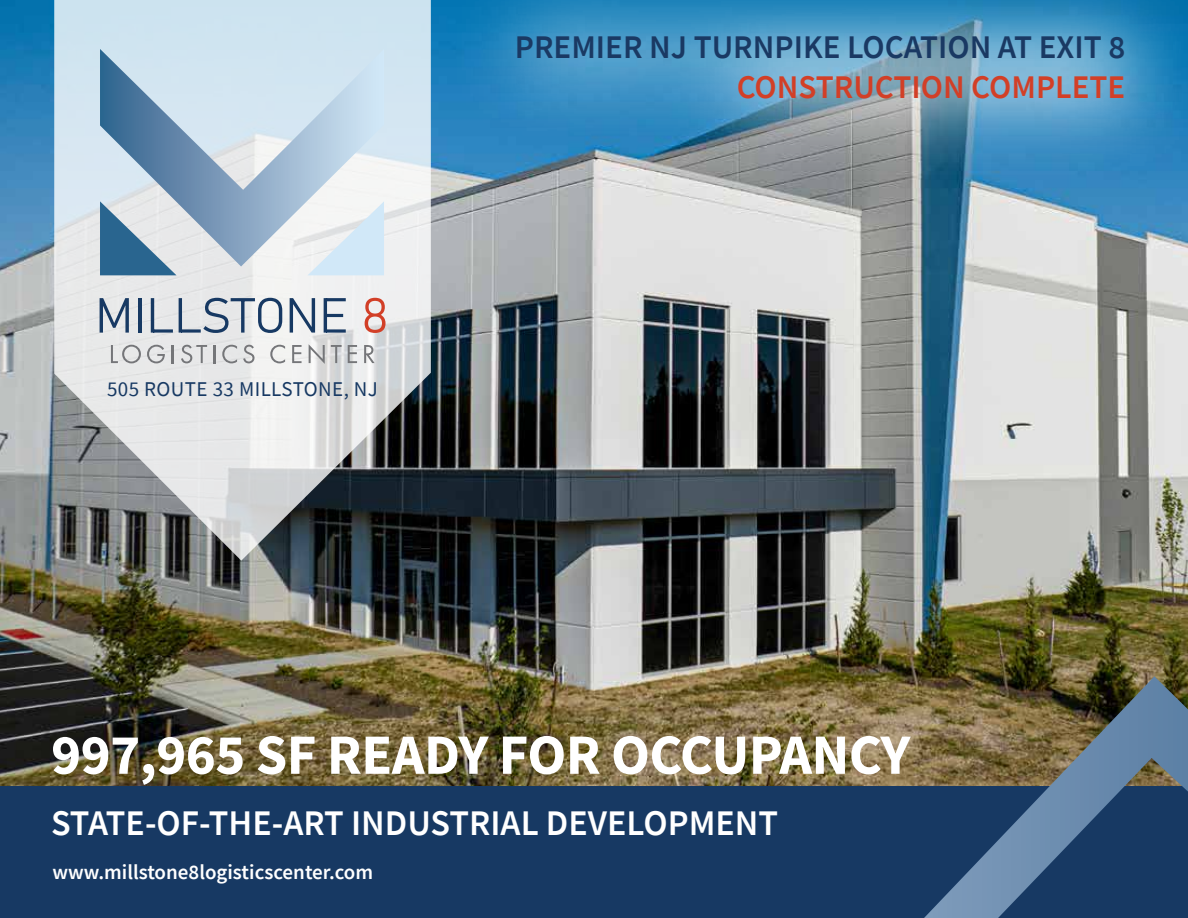
<style>
.page{position:relative;width:1188px;height:918px;background:#fff}
.page>*{position:absolute;margin:0;border:0;box-sizing:border-box;transform-origin:0 0}
.t1{font:700 57px "Source Sans Pro";letter-spacing:-.01em;color:#fff}
.t2{font:600 36px "Source Sans Pro";color:#fff}
.t3{font:600 33px "Source Sans Pro";color:#1a3963}
.t4{font:600 33px "Source Sans Pro";color:#d23f27}
.t5{font:600 21px "Source Sans Pro";color:#fff}
.t6{font:21px "Source Sans Pro";letter-spacing:.02em;color:#173963}
</style>
<div class="page">
<img style="left:0;top:0;width:1188px;height:787px">
<div style="left:0;top:787px;width:1188px;height:131px;background:#173963"></div>
<svg style="left:924px;top:676px;width:264px;height:242px"></svg>
<div style="left:444px;top:0;width:744px;height:185px;background:#fff;opacity:.75"></div>
<svg style="left:54px;top:0;width:377px;height:561px;background:#b9c0c3"></svg>
<svg style="left:100px;top:49px;width:284px;height:218px;background:#b6cbdc"></svg>
<svg style="left:100px;top:201px;width:77px;height:74px;background:#89a7bc"></svg>
<svg style="left:307px;top:201px;width:77px;height:74px"></svg>
<svg style="left:100px;top:298px;width:29px;height:35px"></svg>
<hr style="left:138px;top:298px;width:4px;height:35px;background:#173963">
<hr style="left:151px;top:298px;width:3px;height:35px;background:#173963">
<svg style="left:154px;top:329px;width:19px;height:4px"></svg>
<hr style="left:179px;top:298px;width:3px;height:35px;background:#173963">
<svg style="left:182px;top:329px;width:19px;height:4px"></svg>
<svg style="left:203px;top:298px;width:26px;height:35px"></svg>
<hr style="left:231px;top:298px;width:24px;height:3px;background:#173963">
<svg style="left:241px;top:301px;width:4px;height:32px"></svg>
<svg style="left:258px;top:298px;width:24px;height:35px"></svg>
<svg style="left:290px;top:298px;width:25px;height:35px"></svg>
<hr style="left:324px;top:298px;width:3px;height:35px;background:#173963">
<hr style="left:326px;top:298px;width:20px;height:3px;background:#173963">
<hr style="left:326px;top:314px;width:17px;height:3px;background:#173963">
<svg style="left:327px;top:329px;width:19px;height:4px"></svg>
<svg style="left:365px;top:298px;width:21px;height:35px"></svg>
<svg style="left:111px;top:345px;width:30px;height:18px"></svg>
<svg style="left:147px;top:345px;width:18px;height:18px"></svg>
<svg style="left:172px;top:345px;width:2px;height:18px"></svg>
<svg style="left:181px;top:345px;width:26px;height:18px"></svg>
<svg style="left:213px;top:345px;width:2px;height:18px"></svg>
<svg style="left:222px;top:345px;width:15px;height:18px"></svg>
<svg style="left:243px;top:345px;width:12px;height:18px"></svg>
<svg style="left:270px;top:345px;width:15px;height:18px"></svg>
<svg style="left:292px;top:345px;width:10px;height:18px"></svg>
<svg style="left:309px;top:344px;width:16px;height:20px"></svg>
<svg style="left:331px;top:345px;width:11px;height:18px"></svg>
<svg style="left:348px;top:345px;width:9px;height:18px"></svg>
<svg style="left:364px;top:345px;width:11px;height:18px"></svg>
<p class="t6" style="left:107px;top:376px;width:273px">505 ROUTE 33 MILLSTONE, NJ</p>
<p class="t3" style="left:515px;top:25px;width:612px">PREMIER NJ TURNPIKE LOCATION AT EXIT 8</p>
<p class="t4" style="left:737px;top:65px;width:390px">CONSTRUCTION COMPLETE</p>
<h1 class="t1" style="left:51px;top:716px;width:861px">997,965 SF READY FOR OCCUPANCY</h1>
<p class="t2" style="left:51px;top:800px;width:729px">STATE-OF-THE-ART INDUSTRIAL DEVELOPMENT</p>
<p class="t5" style="left:53px;top:858px;width:322px">www.millstone8logisticscenter.com</p>
</div>
